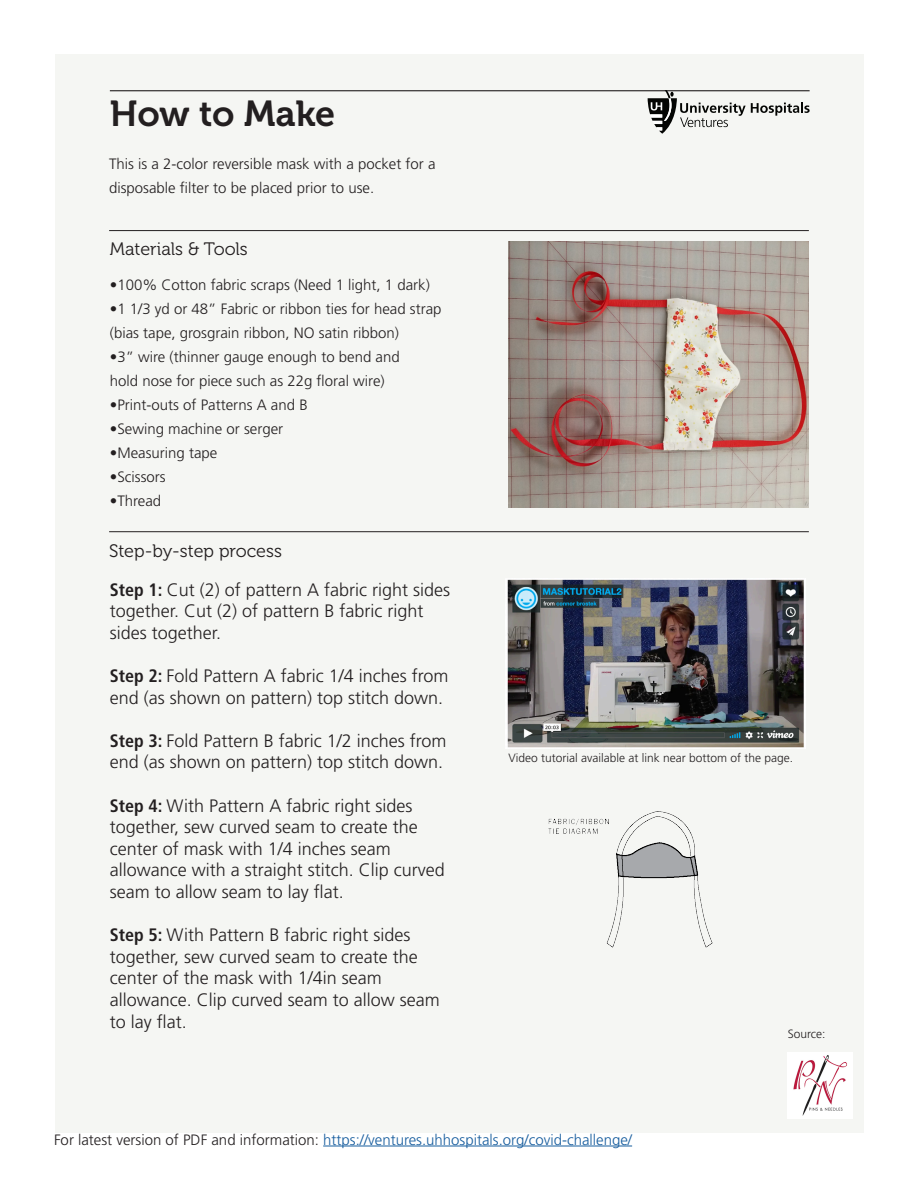
<style>
.page{position:relative;width:918px;height:1188px;background:#fff}
.page>*{position:absolute;margin:0;border:0;box-sizing:border-box;transform-origin:0 0}
.t1{font:36px "Museo 700";letter-spacing:-.005em;color:#231f20}
.t2{font:300 18px/21.6px "Frutiger LT Std";color:#231f20}
.t3{font:18px "Museo 300";color:#231f20}
.t4{font:300 15px/24px "Frutiger LT Std";color:#231f20}
.t5{font:300 15px "Frutiger LT Std";color:#175d9e}
.t6{font:300 12px "Frutiger LT Std";color:#231f20}
.s1{font-weight:700;font-stretch:condensed}
.s2{color:#231f20}
</style>
<div class="page">
<div style="left:56px;top:55px;width:808px;height:1078px;background:#f5f6f3"></div>
<hr style="left:110px;top:90px;width:700px;height:1px;background:#231f20">
<hr style="left:109px;top:230px;width:700px;height:1px;background:#231f20">
<img style="left:788px;top:1053px;width:65px;height:65px">
<hr style="left:109px;top:531px;width:700px;height:1px;background:#231f20">
<img style="left:508px;top:241px;width:301px;height:267px">
<img style="left:548px;top:811px;width:165px;height:137px">
<svg style="left:648px;top:90px;width:162px;height:44px"></svg>
<img style="left:505px;top:579px;width:301px;height:169px">
<hr style="left:323px;top:1146px;width:309px;height:1px;background:#175d9e">
<p class="t1" style="left:110px;top:94px;width:227px">How to Make</p>
<p class="t4" style="left:109px;top:152px;width:328px">This is a 2-color reversible mask with a pocket for a disposable filter to be placed prior to use.</p>
<p class="t3" style="left:110px;top:239px;width:139px">Materials &amp; Tools</p>
<p class="t4" style="left:110px;top:273px;width:322px">•100% Cotton fabric scraps (Need 1 light, 1 dark)</p>
<p class="t4" style="left:110px;top:297px;width:333px">•1 1/3 yd or 48” Fabric or ribbon ties for head strap (bias tape, grosgrain ribbon, NO satin ribbon)</p>
<p class="t4" style="left:110px;top:345px;width:291px">•3” wire (thinner gauge enough to bend and hold nose for piece such as 22g floral wire)</p>
<p class="t4" style="left:110px;top:393px;width:199px">•Print-outs of Patterns A and B</p>
<p class="t4" style="left:110px;top:417px;width:175px">•Sewing machine or serger</p>
<p class="t4" style="left:110px;top:441px;width:109px">•Measuring tape</p>
<p class="t4" style="left:110px;top:465px;width:57px">•Scissors</p>
<p class="t4" style="left:110px;top:489px;width:53px">•Thread</p>
<p class="t3" style="left:109px;top:541px;width:174px">Step-by-step process</p>
<p class="t2" style="left:110px;top:579px;width:342px"><span class="s1">Step 1:</span> Cut (2) of pattern A fabric right sides together. Cut (2) of pattern B fabric right sides together.</p>
<p class="t2" style="left:110px;top:665px;width:340px"><span class="s1">Step 2:</span> Fold Pattern A fabric 1/4 inches from end (as shown on pattern) top stitch down.</p>
<p class="t2" style="left:110px;top:730px;width:338px"><span class="s1">Step 3:</span> Fold Pattern B fabric 1/2 inches from end (as shown on pattern) top stitch down.</p>
<p class="t2" style="left:110px;top:795px;width:310px"><span class="s1">Step 4:</span> With Pattern A fabric right sides together, sew curved seam to create the center of mask with 1/4 inches seam</p>
<p class="t2" style="left:110px;top:860px;width:337px">allowance with a straight stitch. Clip curved seam to allow seam to lay flat.</p>
<p class="t2" style="left:110px;top:924px;width:310px"><span class="s1">Step 5:</span> With Pattern B fabric right sides together, sew curved seam to create the center of the mask with 1/4in seam</p>
<p class="t2" style="left:110px;top:989px;width:332px">allowance. Clip curved seam to allow seam to lay flat.</p>
<p class="t6" style="left:508px;top:751px;width:286px">Video tutorial available at link near bottom of the page.</p>
<p class="t6" style="left:788px;top:1027px;width:39px">Source:</p>
<p class="t5" style="left:54px;top:1131px;width:580px"><span class="s2">For latest version of PDF and information:</span> https://ventures.uhhospitals.org/covid-challenge/</p>
</div>
